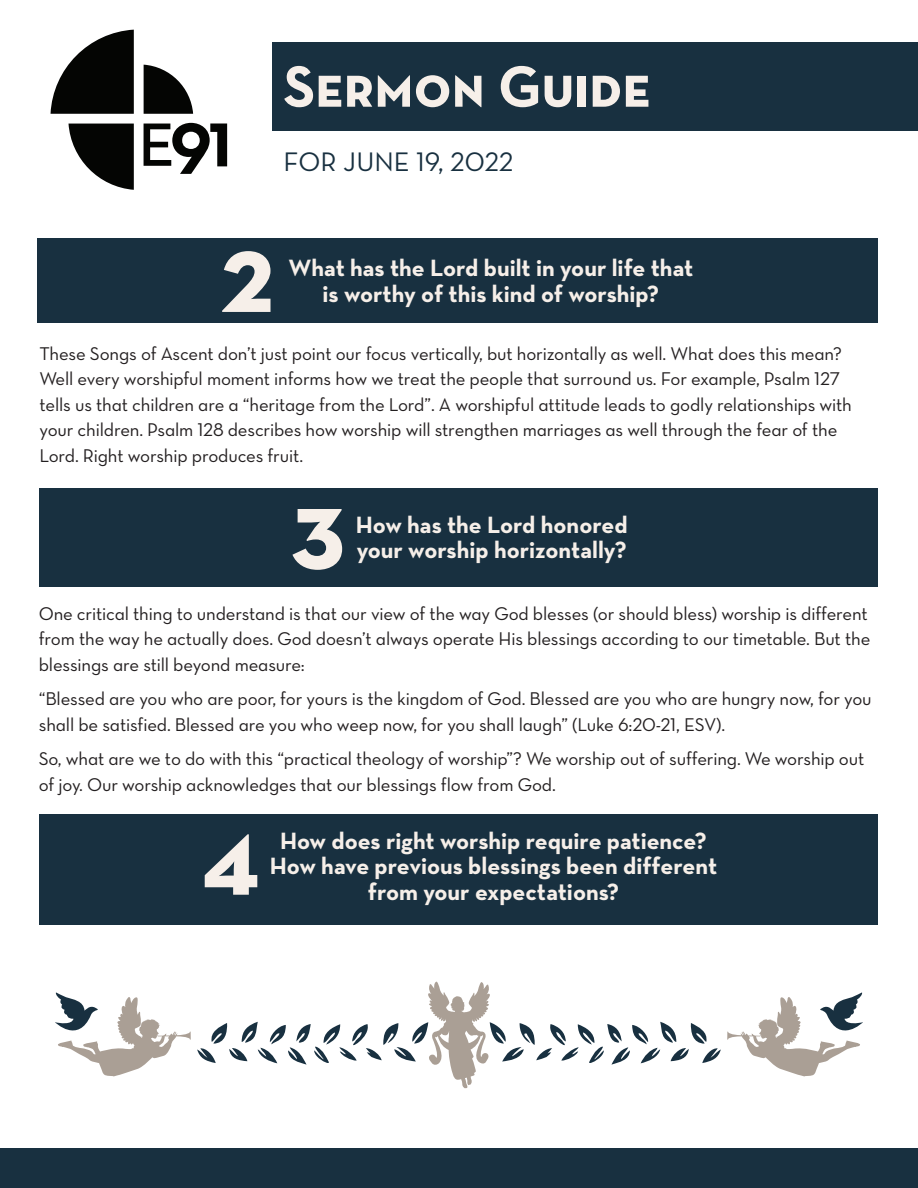
<style>
.page{position:relative;width:918px;height:1188px;background:#fff}
.page>*{position:absolute;margin:0;border:0;box-sizing:border-box;transform-origin:0 0}
.t1{font:114.6px "Neutra Text Bold SC";color:#f6efe9}
.t2{font:59.25px "Neutra Text Bold SC";color:#f6efe9}
.t3{font:27.3px "Neutra Text Book Alt";color:#183040}
.t4{font:700 24px/25.5px "Neutra Text";color:#f6efe9}
.t5{font:18.75px/25.5px "Neutra Text Book Alt";letter-spacing:-.01em;color:#231f20}
</style>
<div class="page">
<svg style="left:144px;top:65px;width:49px;height:49px"></svg>
<svg style="left:51px;top:30px;width:83px;height:84px"></svg>
<svg style="left:69px;top:124px;width:65px;height:66px"></svg>
<svg style="left:144px;top:123px;width:83px;height:51px"></svg>
<div style="left:37px;top:239px;width:840px;height:84px;background:#183040"></div>
<div style="left:39px;top:488px;width:839px;height:99px;background:#183040"></div>
<div style="left:39px;top:814px;width:839px;height:111px;background:#183040"></div>
<div style="left:272px;top:42px;width:646px;height:89px;background:#183040"></div>
<div style="left:0;top:1148px;width:918px;height:40px;background:#183040"></div>
<svg style="left:55px;top:992px;width:136px;height:85px"></svg>
<svg style="left:727px;top:992px;width:136px;height:85px"></svg>
<svg style="left:197px;top:981px;width:524px;height:108px"></svg>
<h2 class="t2" style="left:284px;top:50px;width:369px">Sermon Guide</h2>
<h3 class="t3" style="left:284px;top:145px;width:232px">FOR JUNE 19, 2022</h3>
<h1 class="t1" style="left:221px;top:201px;width:55px">2</h1>
<p class="t4" style="left:288px;top:255px;width:407px">What has the Lord built in your life that</p>
<p class="t4" style="left:323px;top:280px;width:338px">is worthy of this kind of worship?</p>
<p class="t5" style="left:39px;top:340px;width:814px">These Songs of Ascent don’t just point our focus vertically, but horizontally as well. What does this mean?<br>Well every worshipful moment informs how we treat the people that surround us. For example, Psalm 127 tells us that children are a “heritage from the Lord”. A worshipful attitude leads to godly relationships with your children. Psalm 128 describes how worship will strengthen marriages as well through the fear of the Lord. Right worship produces fruit.</p>
<h1 class="t1" style="left:290px;top:458px;width:57px">3</h1>
<p class="t4" style="left:356px;top:512px;width:273px">How has the Lord honored your worship horizontally?</p>
<p class="t5" style="left:39px;top:600px;width:833px">One critical thing to understand is that our view of the way God blesses (or should bless) worship is different from the way he actually does. God doesn’t always operate His blessings according to our timetable. But the blessings are still beyond measure:</p>
<p class="t5" style="left:39px;top:686px;width:834px">“Blessed are you who are poor, for yours is the kingdom of God. Blessed are you who are hungry now, for you shall be satisfied. Blessed are you who weep now, for you shall laugh” (Luke 6:20-21, ESV).</p>
<p class="t5" style="left:39px;top:746px;width:827px">So, what are we to do with this “practical theology of worship”? We worship out of suffering. We worship out of joy. Our worship acknowledges that our blessings flow from God.</p>
<h1 class="t1" style="left:201px;top:784px;width:62px">4</h1>
<p class="t4" style="left:270px;top:827px;width:449px;text-align:center">How does right worship require patience?<br>How have previous blessings been different from your expectations?</p>
</div>
